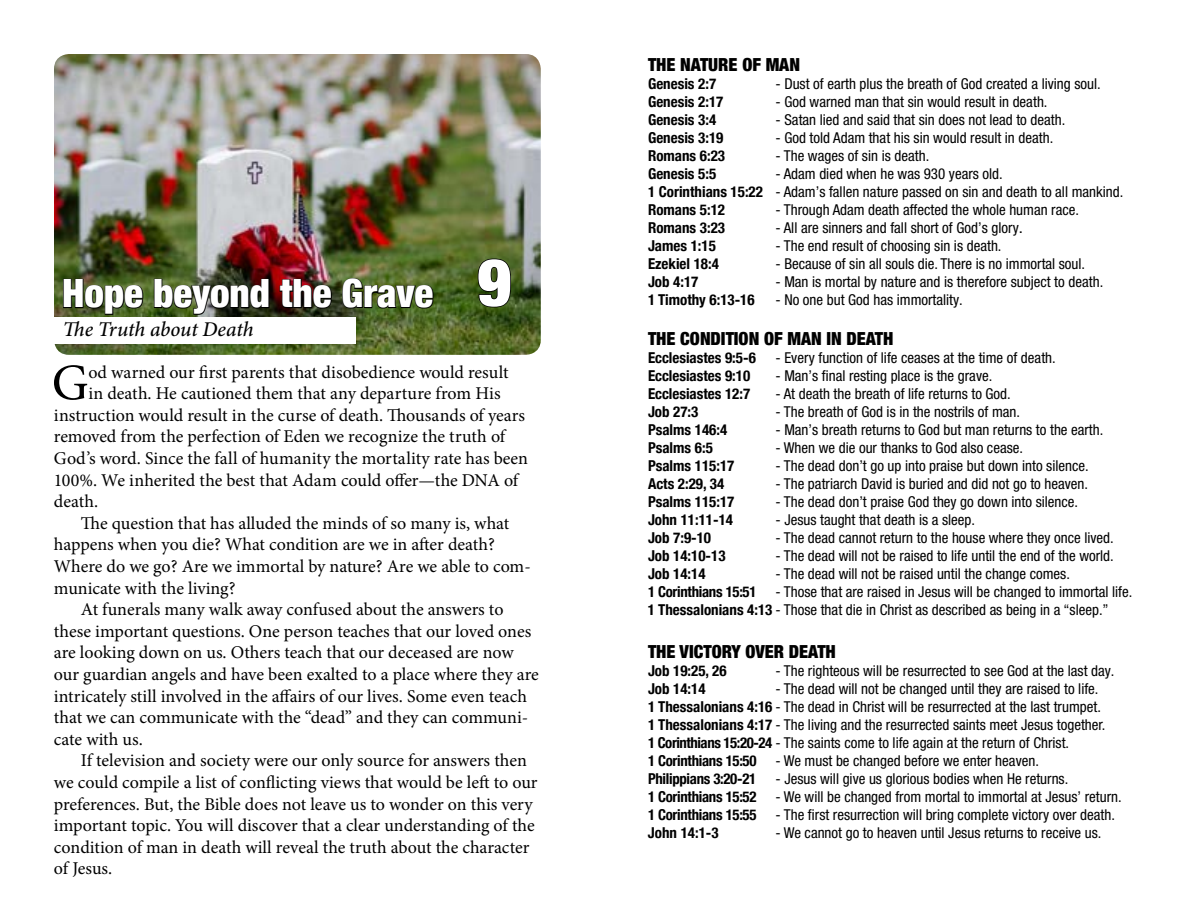
<style>
.page{position:relative;width:1188px;height:918px;background:#fff}
.page>*{position:absolute;margin:0;border:0;box-sizing:border-box;transform-origin:0 0}
.t1{font:51.3px "Minion Pro";color:#000}
.t2{font:900 condensed 39px "Helvetica Neue";color:#fff}
.t3{font:italic 500 21px "Minion Pro";letter-spacing:-.005em;color:#000}
.t4{font:18px "Minion Pro";letter-spacing:-.005em;color:#000}
.t5{font:900 condensed 18px "Helvetica Neue";color:#000}
.t6{font:condensed 15px/18px "Helvetica Neue LT Pro";color:#000}
.t7{font:700 condensed 15px "Helvetica Neue";color:#000}
.t8{font:700 condensed 15px "Helvetica Neue";letter-spacing:-.02em;color:#000}
.s1{font-size:66px}
.s2{font-family:"Helvetica Neue";font-weight:700}
.s3{font-family:"Helvetica Neue";font-stretch:normal}
</style>
<div class="page">
<img style="left:54px;top:54px;width:487px;height:301px">
<svg style="left:62px;top:278px;width:82px;height:38px;background:#405124"></svg>
<svg style="left:153px;top:278px;width:117px;height:38px;background:#313920"></svg>
<svg style="left:279px;top:278px;width:54px;height:31px;background:#3c1611"></svg>
<svg style="left:341px;top:277px;width:93px;height:33px;background:#3d4f1d"></svg>
<svg style="left:477px;top:258px;width:35px;height:50px;background:#3a4f1d"></svg>
<div style="left:31px;top:317px;width:324px;height:27px;background:#fff"></div>
<h2 class="t2" style="left:62px;top:261px;width:451px">Hope beyond the Grave <span class="s1">9</span></h2>
<h3 class="t3" style="left:63px;top:315px;width:192px">The Truth about Death</h3>
<h1 class="t1" style="left:52px;top:348px;width:38px">G</h1>
<p class="t4" style="left:88px;top:360px;width:422px">od warned our first parents that disobedience would result</p>
<p class="t4" style="left:88px;top:381px;width:414px">in death. He cautioned them that any departure from His</p>
<p class="t4" style="left:54px;top:403px;width:473px">instruction would result in the curse of death. Thousands of years</p>
<p class="t4" style="left:54px;top:425px;width:453px">removed from the perfection of Eden we recognize the truth of</p>
<p class="t4" style="left:54px;top:446px;width:476px">God’s word. Since the fall of humanity the mortality rate has been</p>
<p class="t4" style="left:54px;top:468px;width:466px">100%. We inherited the best that Adam could offer—the DNA of</p>
<p class="t4" style="left:54px;top:489px;width:46px">death.</p>
<p class="t4" style="left:81px;top:511px;width:430px">The question that has alluded the minds of so many is, what</p>
<p class="t4" style="left:54px;top:533px;width:442px">happens when you die? What condition are we in after death?</p>
<p class="t4" style="left:54px;top:554px;width:478px">Where do we go? Are we immortal by nature? Are we able to com-</p>
<p class="t4" style="left:54px;top:576px;width:183px">municate with the living?</p>
<p class="t4" style="left:81px;top:597px;width:424px">At funerals many walk away confused about the answers to</p>
<p class="t4" style="left:54px;top:619px;width:479px">these important questions. One person teaches that our loved ones</p>
<p class="t4" style="left:54px;top:641px;width:461px">are looking down on us. Others teach that our deceased are now</p>
<p class="t4" style="left:54px;top:662px;width:486px">our guardian angels and have been exalted to a place where they are</p>
<p class="t4" style="left:54px;top:684px;width:474px">intricately still involved in the affairs of our lives. Some even teach</p>
<p class="t4" style="left:54px;top:705px;width:476px">that we can communicate with the “dead” and they can communi-</p>
<p class="t4" style="left:54px;top:727px;width:90px">cate with us.</p>
<p class="t4" style="left:81px;top:749px;width:447px">If television and society were our only source for answers then</p>
<p class="t4" style="left:54px;top:770px;width:485px">we could compile a list of conflicting views that would be left to our</p>
<p class="t4" style="left:54px;top:792px;width:480px">preferences. But, the Bible does not leave us to wonder on this very</p>
<p class="t4" style="left:54px;top:813px;width:482px">important topic. You will discover that a clear understanding of the</p>
<p class="t4" style="left:54px;top:835px;width:477px">condition of man in death will reveal the truth about the character</p>
<p class="t4" style="left:54px;top:857px;width:60px">of Jesus.</p>
<p class="t5" style="left:648px;top:50px;width:153px">THE NATURE OF MAN</p>
<p class="t7" style="left:648px;top:72px;width:70px">Genesis 2:7</p>
<p class="t6" style="left:776px;top:75px;width:327px">- Dust of earth plus the breath of God created a living soul.</p>
<p class="t7" style="left:648px;top:90px;width:77px">Genesis 2:17</p>
<p class="t6" style="left:776px;top:93px;width:274px">- God warned man that sin would result in death.</p>
<p class="t7" style="left:648px;top:108px;width:70px">Genesis 3:4</p>
<p class="t6" style="left:776px;top:111px;width:291px">- Satan lied and said that sin does not lead to death.</p>
<p class="t7" style="left:648px;top:126px;width:77px">Genesis 3:19</p>
<p class="t6" style="left:776px;top:129px;width:279px">- God told Adam that his sin would result in death.</p>
<p class="t7" style="left:648px;top:144px;width:79px">Romans 6:23</p>
<p class="t6" style="left:776px;top:147px;width:155px">- The wages of sin is death.</p>
<p class="t7" style="left:648px;top:162px;width:70px">Genesis 5:5</p>
<p class="t6" style="left:648px;top:165px;width:477px;text-align:center">- Adam died when he was 930 years old.<br><span class="s2">1 Corinthians 15:22</span> - Adam’s fallen nature passed on sin and death to all mankind.</p>
<p class="t7" style="left:648px;top:198px;width:79px">Romans 5:12</p>
<p class="t6" style="left:776px;top:201px;width:305px">- Through Adam death affected the whole human race.</p>
<p class="t7" style="left:648px;top:216px;width:79px">Romans 3:23</p>
<p class="t6" style="left:776px;top:219px;width:249px">- All are sinners and fall short of God’s glory<span class="s3">.</span></p>
<p class="t7" style="left:648px;top:234px;width:69px">James 1:15</p>
<p class="t6" style="left:776px;top:237px;width:228px">- The end result of choosing sin is death.</p>
<p class="t7" style="left:648px;top:252px;width:72px">Ezekiel 18:4</p>
<p class="t6" style="left:776px;top:255px;width:311px">- Because of sin all souls die. There is no immortal soul.</p>
<p class="t7" style="left:648px;top:270px;width:52px">Job 4:17</p>
<p class="t6" style="left:776px;top:273px;width:329px">- Man is mortal by nature and is therefore subject to death.</p>
<p class="t7" style="left:648px;top:288px;width:108px">1 Timothy 6:13-16</p>
<p class="t6" style="left:776px;top:291px;width:189px">- No one but God has immortality.</p>
<p class="t5" style="left:648px;top:324px;width:247px">THE CONDITION OF MAN IN DEATH</p>
<p class="t7" style="left:648px;top:345px;width:109px">Ecclesiastes 9:5-6</p>
<p class="t6" style="left:776px;top:349px;width:282px">- Every function of life ceases at the time of death.</p>
<p class="t7" style="left:648px;top:363px;width:104px">Ecclesiastes 9:10</p>
<p class="t6" style="left:776px;top:367px;width:218px">- Man’s final resting place is the grave.</p>
<p class="t7" style="left:648px;top:381px;width:104px">Ecclesiastes 12:7</p>
<p class="t6" style="left:776px;top:385px;width:237px">- At death the breath of life returns to God.</p>
<p class="t7" style="left:648px;top:399px;width:52px">Job 27:3</p>
<p class="t6" style="left:776px;top:403px;width:246px">- The breath of God is in the nostrils of man.</p>
<p class="t7" style="left:648px;top:417px;width:81px">Psalms 146:4</p>
<p class="t6" style="left:776px;top:421px;width:329px">- Man’s breath returns to God but man returns to the earth.</p>
<p class="t7" style="left:648px;top:435px;width:66px">Psalms 6:5</p>
<p class="t6" style="left:776px;top:439px;width:249px">- When we die our thanks to God also cease.</p>
<p class="t7" style="left:648px;top:453px;width:88px">Psalms 115:17</p>
<p class="t6" style="left:776px;top:457px;width:315px">- The dead don’t go up into praise but down into silence.</p>
<p class="t7" style="left:648px;top:471px;width:78px">Acts 2:29, 34</p>
<p class="t6" style="left:776px;top:475px;width:314px">- The patriarch David is buried and did not go to heaven.</p>
<p class="t7" style="left:648px;top:489px;width:88px">Psalms 115:17</p>
<p class="t6" style="left:776px;top:493px;width:304px">- The dead don’t praise God they go down into silence.</p>
<p class="t7" style="left:648px;top:507px;width:87px">John 11:11-14</p>
<p class="t6" style="left:776px;top:511px;width:201px">- Jesus taught that death is a sleep.</p>
<p class="t7" style="left:648px;top:525px;width:65px">Job 7:9-10</p>
<p class="t6" style="left:776px;top:529px;width:340px">- The dead cannot return to the house where they once lived.</p>
<p class="t7" style="left:648px;top:543px;width:79px">Job 14:10-13</p>
<p class="t6" style="left:776px;top:547px;width:340px">- The dead will not be raised to life until the end of the world.</p>
<p class="t7" style="left:648px;top:561px;width:59px">Job 14:14</p>
<p class="t6" style="left:776px;top:565px;width:296px">- The dead will not be raised until the change comes.</p>
<p class="t8" style="left:648px;top:579px;width:110px">1 Corinthians 15:51</p>
<p class="t6" style="left:648px;top:583px;width:486px;text-indent:128px">- Those that are raised in Jesus will be changed to immortal life.<br><span class="s2">1 Thessalonians 4:13</span> - Those that die in Christ as described as being in a “sleep.”</p>
<p class="t5" style="left:648px;top:637px;width:189px">THE VICTORY OVER DEATH</p>
<p class="t7" style="left:648px;top:659px;width:80px">Job 19:25, 26</p>
<p class="t6" style="left:776px;top:662px;width:341px">- The righteous will be resurrected to see God at the last day.</p>
<p class="t7" style="left:648px;top:677px;width:59px">Job 14:14</p>
<p class="t6" style="left:648px;top:680px;width:459px;text-indent:128px">- The dead will not be changed until they are raised to life.<br><span class="s2">1 Thessalonians 4:16</span> - The dead in Christ will be resurrected at the last trumpet.<br><span class="s2">1 Thessalonians 4:17</span> - The living and the resurrected saints meet Jesus together.<br><span class="s2">1 Corinthians 15:20-24</span> - The saints come to life again at the return of Christ.</p>
<p class="t8" style="left:648px;top:749px;width:110px">1 Corinthians 15:50</p>
<p class="t6" style="left:775px;top:752px;width:265px">- We must be changed before we enter heaven.</p>
<p class="t8" style="left:648px;top:767px;width:110px">Philippians 3:20-21</p>
<p class="t6" style="left:776px;top:770px;width:294px">- Jesus will give us glorious bodies when He returns.</p>
<p class="t8" style="left:648px;top:785px;width:110px">1 Corinthians 15:52</p>
<p class="t6" style="left:775px;top:788px;width:348px">- We will be changed from mortal to immortal at Jesus’ return.</p>
<p class="t8" style="left:648px;top:803px;width:110px">1 Corinthians 15:55</p>
<p class="t6" style="left:775px;top:806px;width:341px">- The first resurrection will bring complete victory over death.</p>
<p class="t7" style="left:648px;top:821px;width:72px">John 14:1-3</p>
<p class="t6" style="left:775px;top:824px;width:327px">- We cannot go to heaven until Jesus returns to receive us.</p>
</div>
